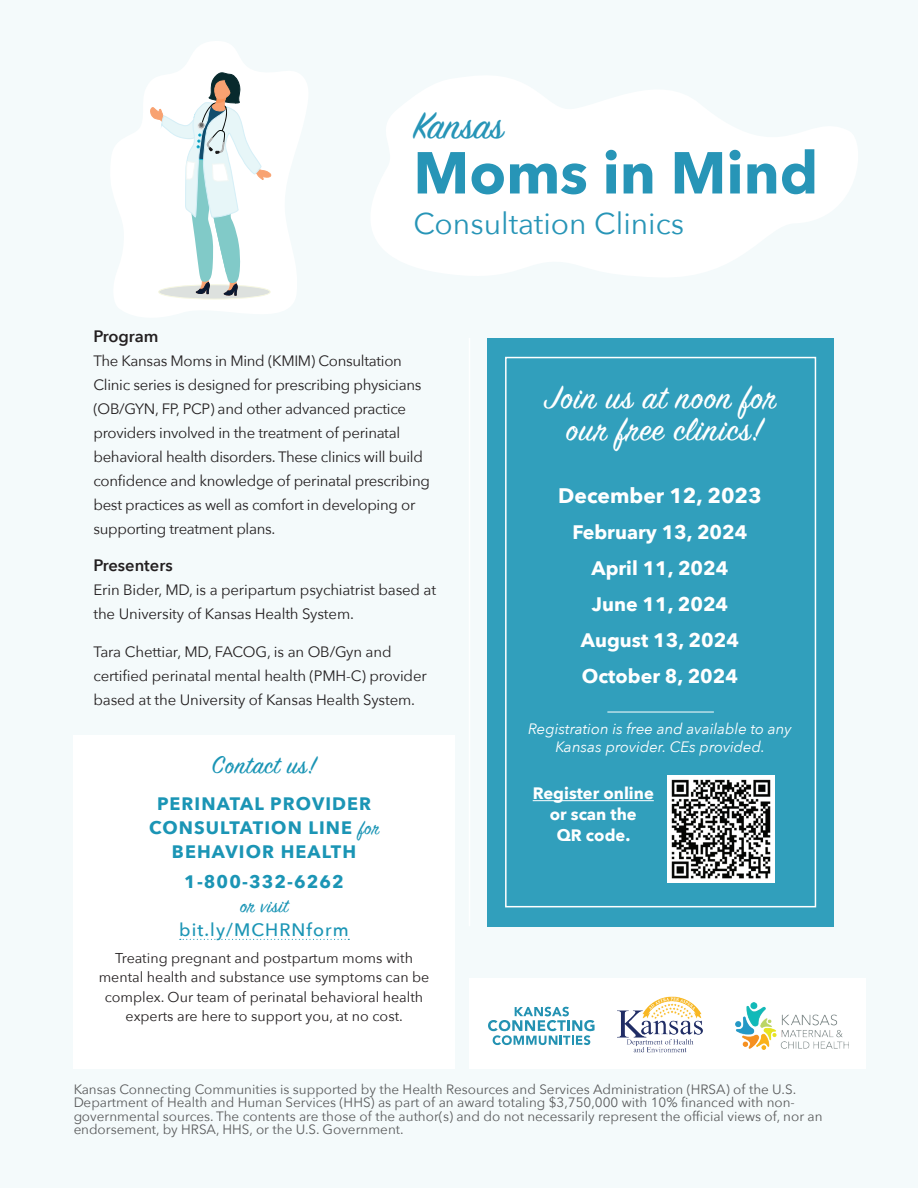
<style>
.page{position:relative;width:918px;height:1188px;background:#f4fafb}
.page>*{position:absolute;margin:0;border:0;box-sizing:border-box;transform-origin:0 0}
.t1{font:700 58.5px "Avenir Next";color:#2795b7}
.t2{font:42px "Sign Painter House Script";color:#2795b7}
.t3{font:36px/31.5px "Sign Painter House Script";letter-spacing:.03em;color:#fff;text-align:center}
.t4{font:30px "Avenir Next";color:#2795b7}
.t5{font:27px "Sign Painter House Script";letter-spacing:.03em;color:#1b95b5}
.t6{font:700 21px "Avenir Next";color:#fff}
.t7{font:21px "Sign Painter House Script";letter-spacing:.03em;color:#1b95b5}
.t8{font:700 19.5px/36px "Avenir Next";color:#fff;text-align:center}
.t9{font:700 18px/24px "Avenir Next";letter-spacing:.06em;color:#1b95b5;text-align:center}
.t10{font:500 18px "Avenir Next";letter-spacing:.06em;color:#1b95b5}
.t11{font:700 16.5px/21px "Avenir Next";color:#fff;text-align:center}
.t12{font:600 16.5px "Avenir Next";color:#231f20}
.t13{font:15px/24px "Avenir Next";letter-spacing:-.02em;color:#231f20}
.t14{font:italic 15px/18px "Avenir Next";color:#fff;text-align:center}
.t15{font:14.25px/19.5px "Avenir Next";color:#231f20;text-align:center}
.t16{font:13.5px/13.5px "Avenir Next";color:#3e3e3f}
.s1{font-family:"Sign Painter House Script";font-weight:400;font-size:21px}
</style>
<div class="page">
<svg style="left:371px;top:76px;width:487px;height:201px;fill:#fff"></svg>
<div style="left:73px;top:735px;width:382px;height:334px;background:#fff"></div>
<svg style="left:111px;top:41px;width:197px;height:276px;fill:#fff"></svg>
<div style="left:159px;top:285px;width:111px;height:14px;background:#dde1de;border-radius:50%"></div>
<div style="left:159px;top:285px;width:111px;height:14px;border:1px solid #f7f8e2;border-radius:50%"></div>
<svg style="left:150px;top:72px;width:121px;height:224px"></svg>
<hr style="left:469px;top:338px;width:1px;height:588px;background:#fff">
<div style="left:487px;top:338px;width:347px;height:588px;background:#319fbc"></div>
<div style="left:505px;top:357px;width:311px;height:550px;border:2px solid #fff"></div>
<hr style="left:607px;top:712px;width:107px;height:1px;background:#fff">
<div style="left:469px;top:978px;width:397px;height:91px;background:#fff"></div>
<img style="left:667px;top:775px;width:107px;height:108px">
<hr style="left:533px;top:800px;width:121px;height:1px;background:#fff">
<svg style="left:180px;top:939px;width:169px;height:1px"></svg>
<svg style="left:488px;top:1007px;width:107px;height:38px"></svg>
<img style="left:618px;top:996px;width:85px;height:57px">
<img style="left:735px;top:1002px;width:114px;height:48px">
<h2 class="t2" style="left:413px;top:100px;width:91px">Kansas</h2>
<h1 class="t1" style="left:413px;top:122px;width:406px">Moms in Mind</h1>
<h3 class="t4" style="left:413px;top:198px;width:272px">Consultation Clinics</h3>
<p class="t12" style="left:93px;top:322px;width:67px">Program</p>
<p class="t13" style="left:93px;top:348px;width:338px">The Kansas Moms in Mind (KMIM) Consultation Clinic series is designed for prescribing physicians (OB/GYN, FP, PCP) and other advanced practice providers involved in the treatment of perinatal behavioral health disorders. These clinics will build confidence and knowledge of perinatal prescribing best practices as well as comfort in developing or supporting treatment plans.</p>
<p class="t12" style="left:93px;top:551px;width:81px">Presenters</p>
<p class="t13" style="left:93px;top:577px;width:344px">Erin Bider, MD, is a peripartum psychiatrist based at the University of Kansas Health System.</p>
<p class="t13" style="left:93px;top:639px;width:335px">Tara Chettiar, MD, FACOG, is an OB/Gyn and certified perinatal mental health (PMH-C) provider based at the University of Kansas Health System.</p>
<h3 class="t5" style="left:212px;top:748px;width:106px">Contact us!</h3>
<p class="t9" style="left:149px;top:792px;width:232px">PERINATAL PROVIDER<br>CONSULTATION LINE <span class="s1">for<br></span>BEHAVIOR HEALTH</p>
<p class="t9" style="left:184px;top:870px;width:161px">1-800-332-6262</p>
<h3 class="t7" style="left:240px;top:893px;width:50px">or visit</h3>
<p class="t10" style="left:179px;top:915px;width:171px">bit.ly/MCHRNform</p>
<p class="t15" style="left:99px;top:947px;width:332px">Treating pregnant and postpartum moms with mental health and substance use symptoms can be complex. Our team of perinatal behavioral health experts are here to support you, at no cost.</p>
<h3 class="t3" style="left:544px;top:385px;width:233px">Join us at noon for our free clinics!</h3>
<h3 class="t6" style="left:558px;top:477px;width:205px">December 12, 2023</h3>
<h3 class="t8" style="left:573px;top:514px;width:176px">February 13, 2024<br>April 11, 2024<br>June 11, 2024<br>August 13, 2024<br>October 8, 2024</h3>
<p class="t14" style="left:528px;top:720px;width:265px">Registration is free and available to any<br>Kansas provider. CEs provided.</p>
<p class="t11" style="left:533px;top:783px;width:123px">Register online or scan the<br>QR code.</p>
<p class="t16" style="left:73px;top:1082px;width:751px">Kansas Connecting Communities is supported by the Health Resources and Services Administration (HRSA) of the U.S.<br>Department of Health and Human Services (HHS) as part of an award totaling $3,750,000 with 10% financed with non&shy;governmental sources. The contents are those of the author(s) and do not necessarily represent the official views of, nor an endorsement, by HRSA, HHS, or the U.S. Government.</p>
</div>
